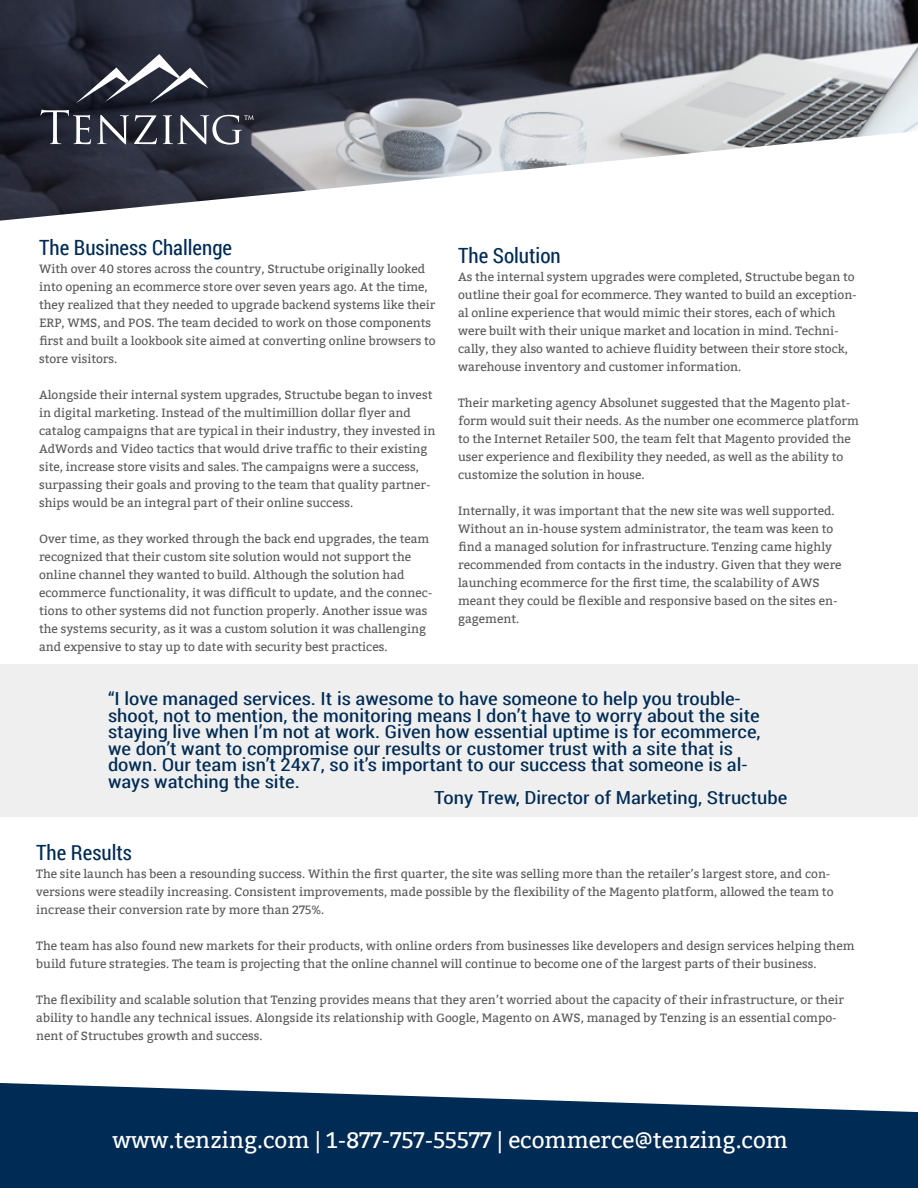
<style>
.page{position:relative;width:918px;height:1188px;background:#fff}
.page>*{position:absolute;margin:0;border:0;box-sizing:border-box;transform-origin:0 0}
.t1{font:22.5px "Bitter";color:#fff}
.t2{font:21px "Roboto Condensed";color:#002b54}
.t3{font:18px "Roboto Condensed";color:#002b54;scale:1.17 1}
.t4{font:12px/18px "Bitter";color:#58595b}
</style>
<div class="page">
<div style="left:0;top:664px;width:918px;height:152px;background:#efeff0"></div>
<img style="left:0;top:0;width:918px;height:221px">
<svg style="left:0;top:1083px;width:918px;height:105px;background:#23486b"></svg>
<svg style="left:40px;top:110px;width:51px;height:34px;background:#4f525d"></svg>
<svg style="left:97px;top:115px;width:60px;height:29px"></svg>
<svg style="left:76px;top:54px;width:133px;height:49px;background:#464954"></svg>
<svg style="left:163px;top:115px;width:91px;height:30px;background:#5c5f6a"></svg>
<h2 class="t2" style="left:39px;top:233px;width:194px">The Business Challenge</h2>
<p class="t4" style="left:39px;top:260px;width:398px">With over 40 stores across the country, Structube originally looked into opening an ecommerce store over seven years ago. At the time, they realized that they needed to upgrade backend systems like their ERP, WMS, and POS. The team decided to work on those components first and built a lookbook site aimed at converting online browsers to store visitors.</p>
<p class="t4" style="left:39px;top:386px;width:398px">Alongside their internal system upgrades, Structube began to invest in digital marketing. Instead of the multimillion dollar flyer and catalog campaigns that are typical in their industry, they invested in AdWords and Video tactics that would drive traffic to their existing site, increase store visits and sales. The campaigns were a success, surpassing their goals and proving to the team that quality partner&shy;ships would be an integral part of their online success.</p>
<p class="t4" style="left:39px;top:530px;width:395px">Over time, as they worked through the back end upgrades, the team recognized that their custom site solution would not support the online channel they wanted to build. Although the solution had ecommerce functionality, it was difficult to update, and the connec&shy;tions to other systems did not function properly. Another issue was the systems security, as it was a custom solution it was challenging and expensive to stay up to date with security best practices.</p>
<h2 class="t2" style="left:458px;top:240px;width:104px">The Solution</h2>
<p class="t4" style="left:458px;top:267px;width:400px">As the internal system upgrades were completed, Structube began to outline their goal for ecommerce. They wanted to build an exception&shy;al online experience that would mimic their stores, each of which were built with their unique market and location in mind. Techni&shy;cally, they also wanted to achieve fluidity between their store stock, warehouse inventory and customer information.</p>
<p class="t4" style="left:458px;top:393px;width:402px">Their marketing agency Absolunet suggested that the Magento plat&shy;form would suit their needs. As the number one ecommerce platform to the Internet Retailer 500, the team felt that Magento provided the user experience and flexibility they needed, as well as the ability to customize the solution in house.</p>
<p class="t4" style="left:458px;top:501px;width:385px">Internally, it was important that the new site was well supported.<br>Without an in-house system administrator, the team was keen to find a managed solution for infrastructure. Tenzing came highly recommended from contacts in the industry. Given that they were launching ecommerce for the first time, the scalability of AWS meant they could be flexible and responsive based on the sites en&shy;gagement.</p>
<h3 class="t3" style="left:108px;top:687px;width:542px">“I love managed services. It is awesome to have someone to help you trouble-</h3>
<h3 class="t3" style="left:108px;top:703px;width:559px">shoot, not to mention, the monitoring means I don’t have to worry about the site</h3>
<h3 class="t3" style="left:108px;top:720px;width:559px">staying live when I’m not at work. Given how essential uptime is for ecommerce,</h3>
<h3 class="t3" style="left:108px;top:736px;width:536px">we don’t want to compromise our results or customer trust with a site that is</h3>
<h3 class="t3" style="left:108px;top:753px;width:548px">down. Our team isn’t 24x7, so it’s important to our success that someone is al-</h3>
<h3 class="t3" style="left:108px;top:769px;width:166px">ways watching the site.</h3>
<h3 class="t3" style="left:434px;top:786px;width:303px">Tony Trew, Director of Marketing, Structube</h3>
<h2 class="t2" style="left:36px;top:838px;width:97px">The Results</h2>
<p class="t4" style="left:36px;top:865px;width:799px">The site launch has been a resounding success. Within the first quarter, the site was selling more than the retailer’s largest store, and con&shy;versions were steadily increasing. Consistent improvements, made possible by the flexibility of the Magento platform, allowed the team to increase their conversion rate by more than 275%.</p>
<p class="t4" style="left:36px;top:937px;width:820px">The team has also found new markets for their products, with online orders from businesses like developers and design services helping them build future strategies. The team is projecting that the online channel will continue to become one of the largest parts of their business.</p>
<p class="t4" style="left:36px;top:991px;width:809px">The flexibility and scalable solution that Tenzing provides means that they aren’t worried about the capacity of their infrastructure, or their ability to handle any technical issues. Alongside its relationship with Google, Magento on AWS, managed by Tenzing is an essential compo&shy;nent of Structubes growth and success.</p>
<h1 class="t1" style="left:113px;top:1126px;width:677px">www.tenzing.com | 1-877-757-55577 | ecommerce@tenzing.com</h1>
</div>
